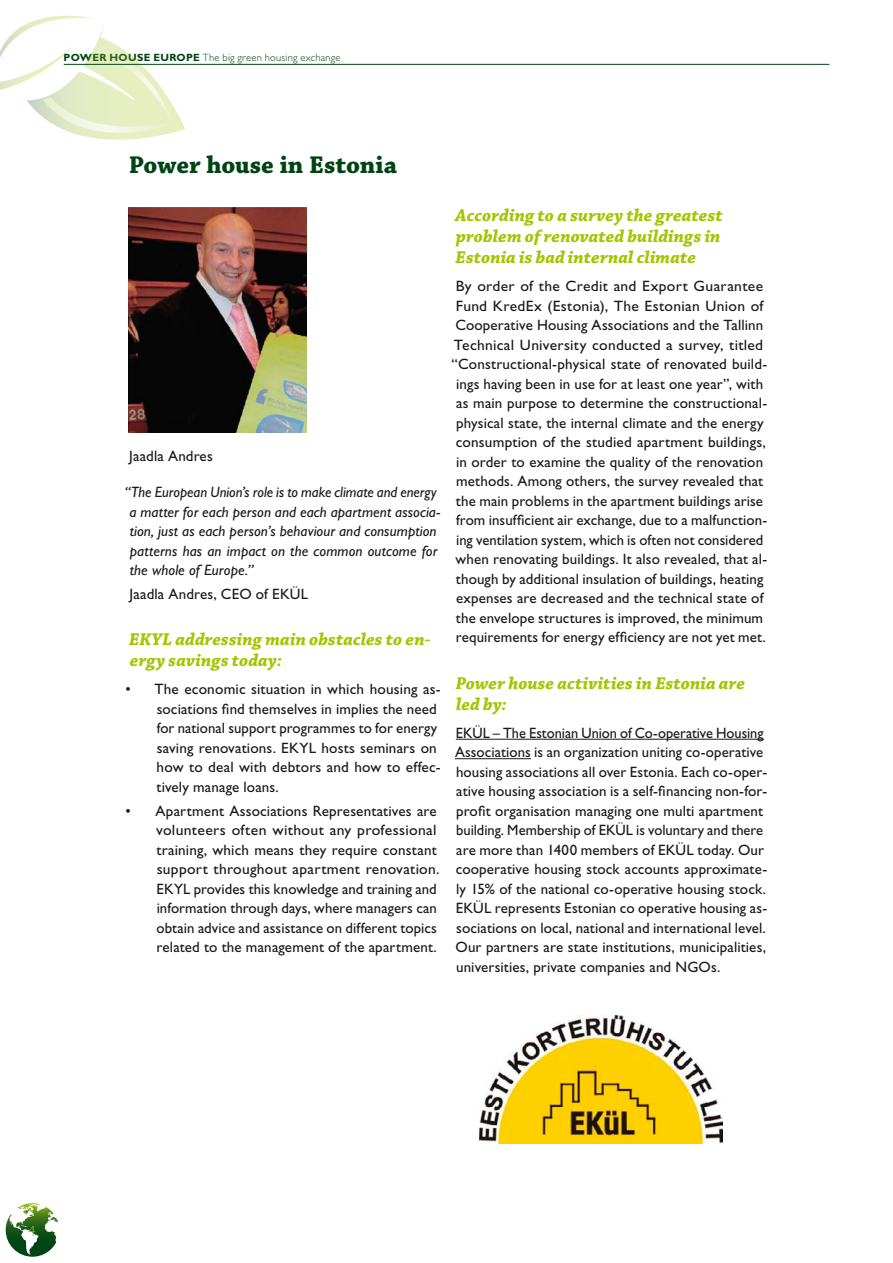
<style>
.page{position:relative;width:893px;height:1263px;background:#fff}
.page>*{position:absolute;margin:0;border:0;box-sizing:border-box;transform-origin:0 0}
.t1{font:700 25.5px "Chaparral Pro";color:#004413}
.t2{font:italic 700 18px/21px "Chaparral Pro";letter-spacing:.005em;color:#a5c400}
.t3{font:15px/19.5px "Gill Sans Std";letter-spacing:.01em;color:#1a171c;text-align:center;scale:1.04 1}
.t4{font:15px/19.5px "Gill Sans Std";letter-spacing:.01em;color:#1a171c;scale:.96 1}
.t5{font:15px/19.5px "Gill Sans Std";letter-spacing:.01em;color:#1a171c}
.t6{font:italic 15px/19.5px "Gill Sans Std";letter-spacing:.005em;color:#1a171c}
.t7{font:300 15px "Gill Sans Std";color:#a5c400}
.t8{font:300 10.5px "Gill Sans Std";letter-spacing:.02em;color:#004413}
.s1{font-weight:700}
</style>
<div class="page">
<svg style="left:17px;top:1206px;width:17px;height:9px"></svg>
<svg style="left:0;top:16px;width:185px;height:124px"></svg>
<img style="left:129px;top:208px;width:178px;height:225px">
<img style="left:479px;top:1016px;width:243px;height:128px">
<hr style="left:64px;top:64px;width:765px;height:1px;background:#004413">
<hr style="left:456px;top:739px;width:308px;height:1px;background:#1a171c">
<hr style="left:455px;top:758px;width:76px;height:1px;background:#1a171c">
<p class="t8" style="left:64px;top:52px;width:278px"><span class="s1">POWER HOUSE EUROPE</span> The big green housing exchange</p>
<h1 class="t1" style="left:129px;top:150px;width:270px">Power house in Estonia</h1>
<p class="t5" style="left:129px;top:446px;width:85px">Jaadla Andres</p>
<p class="t6" style="left:130px;top:482px;width:312px;text-indent:-5px">“The European Union’s role is to make climate and energy a matter for each person and each apartment associa&shy;tion, just as each person’s behaviour and consumption patterns has an impact on the common outcome for the whole of Europe.”</p>
<p class="t5" style="left:130px;top:584px;width:180px">Jaadla Andres, CEO of EKÜL</p>
<p class="t2" style="left:129px;top:630px;width:303px">EKYL addressing main obstacles to en&shy;ergy savings today:</p>
<p class="t5" style="left:157px;top:680px;width:286px;text-indent:-31px">• The economic situation in which housing as&shy;sociations find themselves in implies the need for national support programmes to for energy saving renovations. EKYL hosts seminars on how to deal with debtors and how to effec&shy;tively manage loans.</p>
<p class="t5" style="left:156px;top:801px;width:285px;text-indent:-31px">• Apartment Associations Representatives are volunteers often without any professional training, which means they require constant support throughout apartment renovation.<br>EKYL provides this knowledge and training and information through days, where managers can obtain advice and assistance on different topics related to the management of the apartment.</p>
<p class="t2" style="left:455px;top:206px;width:269px">According to a survey the greatest problem of renovated buildings in<br>Estonia is bad internal climate</p>
<p class="t3" style="left:452px;top:276px;width:305px">By order of the Credit and Export Guarantee Fund KredEx (Estonia), The Estonian Union of Cooperative Housing Associations and the Tallinn Technical University conducted a survey, titled “Constructional-physical state of renovated build&shy;ings having been in use for at least one year”, with as main purpose to determine the constructional&shy;physical state, the internal climate and the energy consumption of the studied apartment buildings, in order to examine the quality of the renovation methods. Among others, the survey revealed that the main problems in the apartment buildings arise from insufficient air exchange, due to a malfunction&shy;ing ventilation system, which is often not considered when renovating buildings. It also revealed, that al&shy;though by additional insulation of buildings, heating expenses are decreased and the technical state of the envelope structures is improved, the minimum requirements for energy efficiency are not yet met.</p>
<p class="t2" style="left:456px;top:673px;width:291px">Power house activities in Estonia are led by:</p>
<p class="t4" style="left:455px;top:723px;width:327px">EKÜL – The Estonian Union of Co-operative Housing Associations is an organization uniting co-operative housing associations all over Estonia. Each co-oper&shy;ative housing association is a self-financing non-for&shy;profit organisation managing one multi apartment building. Membership of EKÜL is voluntary and there are more than 1400 members of EKÜL today. Our cooperative housing stock accounts approximate&shy;ly 15% of the national co-operative housing stock.<br>EKÜL represents Estonian co operative housing as&shy;sociations on local, national and international level.<br>Our partners are state institutions, municipalities, universities, private companies and NGOs.</p>
<p class="t7" style="left:28px;top:1222px;width:9px">4</p>
</div>
